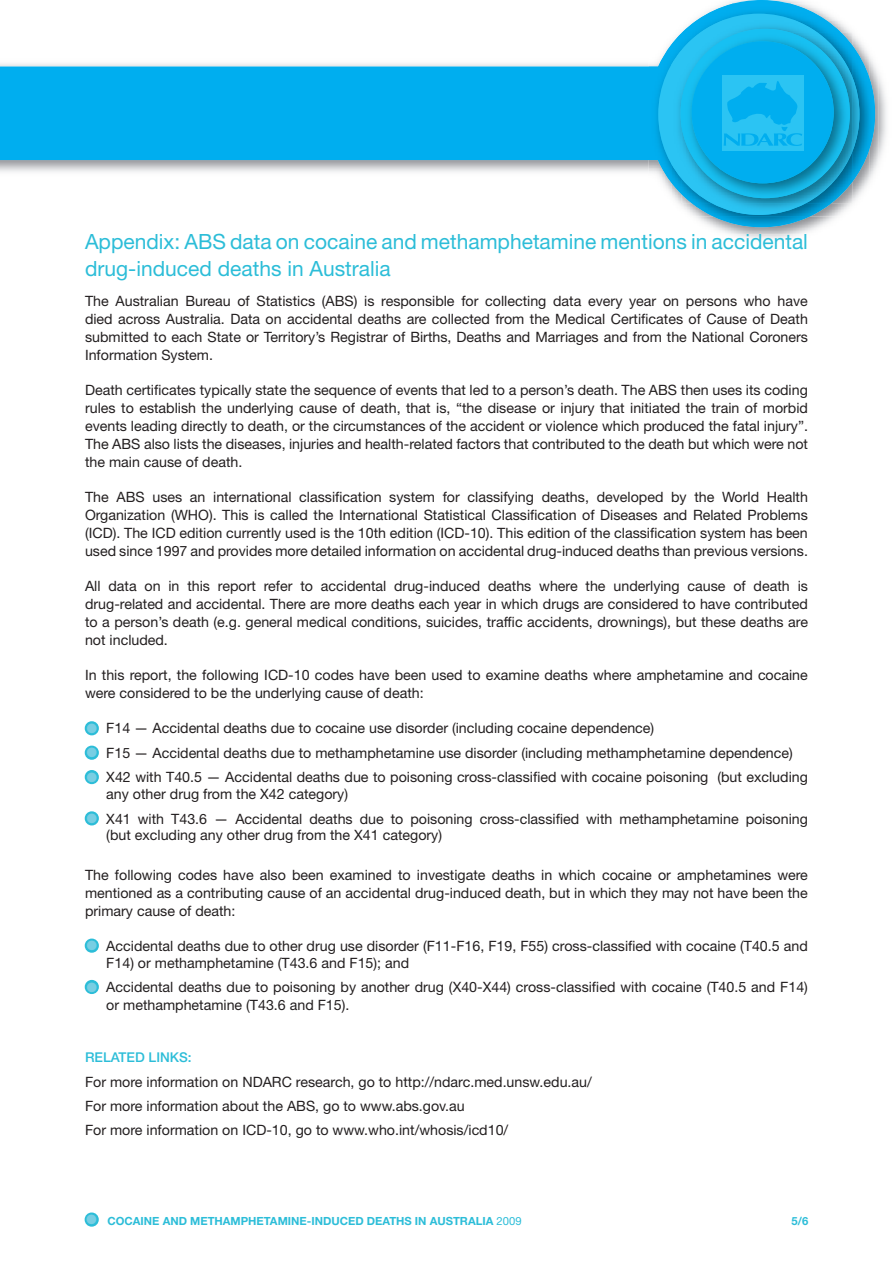
<style>
.page{position:relative;width:893px;height:1263px;background:#fff}
.page>*{position:absolute;margin:0;border:0;box-sizing:border-box;transform-origin:0 0}
._01__Header_1{font:21px/27px "Helvetica Neue LT Std";color:#2cbdd8}
._02__Body{font:14.25px/18px "Helvetica Neue LT Std";color:#231f20;text-align:justify}
._02__Bullet_1{font:14.25px/17px "Helvetica Neue LT Std";color:#231f20}
._02__Bullet_LAST{font:14.25px/17px "Helvetica Neue LT Std";color:#231f20}
._01__Header_2{font:500 13.5px "Helvetica Neue LT Std";color:#2cbdd8}
.t1{font:700 11.25px "Helvetica Neue LT Std";color:#2cbdd8}
.s1{font-weight:900;font-size:27px;color:#78cee3}
.s2{font-weight:400}
</style>
<div class="page">
<svg style="left:0;top:0;width:805px;height:172px;fill:#00aeef"></svg>
<img style="left:713px;top:66px;width:165px;height:169px">
<img style="left:649px;top:4px;width:226px;height:223px">
<div style="left:658px;top:14px;width:201px;height:201px;background:#2bc4f3;border-radius:50%"></div>
<img style="left:671px;top:20px;width:198px;height:197px">
<img style="left:671px;top:20px;width:188px;height:195px">
<img style="left:682px;top:32px;width:171px;height:171px">
<img style="left:682px;top:32px;width:168px;height:166px">
<div style="left:692px;top:41px;width:142px;height:142px;background:#00aeef;border-radius:50%"></div>
<div style="left:722px;top:75px;width:81px;height:75px;background:#2bc4f3"></div>
<svg style="left:724px;top:81px;width:78px;height:65px"></svg>
<div style="left:85px;top:1212px;width:14px;height:15px;border:4px solid #2cbdd8;border-radius:50%"></div>
<div style="left:85px;top:721px;width:14px;height:14px;border:4px solid #2cbdd8;border-radius:50%"></div>
<div style="left:85px;top:746px;width:14px;height:14px;border:4px solid #2cbdd8;border-radius:50%"></div>
<div style="left:85px;top:770px;width:14px;height:14px;border:4px solid #2cbdd8;border-radius:50%"></div>
<div style="left:85px;top:811px;width:14px;height:14px;border:4px solid #2cbdd8;border-radius:50%"></div>
<div style="left:85px;top:938px;width:14px;height:15px;border:4px solid #2cbdd8;border-radius:50%"></div>
<div style="left:85px;top:980px;width:14px;height:14px;border:4px solid #2cbdd8;border-radius:50%"></div>
<p class="_01__Header_1" style="left:85px;top:227px;width:724px">Appendix: ABS data on cocaine and methamphetamine mentions in accidental drug-induced deaths in Australia</p>
<p class="_02__Body" style="left:85px;top:292px;width:724px">The Australian Bureau of Statistics (ABS) is responsible for collecting data every year on persons who have died across Australia. Data on accidental deaths are collected from the Medical Certificates of Cause of Death submitted to each State or Territory’s Registrar of Births, Deaths and Marriages and from the National Coroners Information System.</p>
<p class="_02__Body" style="left:85px;top:381px;width:724px">Death certificates typically state the sequence of events that led to a person’s death. The ABS then uses its coding rules to establish the underlying cause of death, that is, “the disease or injury that initiated the train of morbid events leading directly to death, or the circumstances of the accident or violence which produced the fatal injury”.<br>The ABS also lists the diseases, injuries and health-related factors that contributed to the death but which were not the main cause of death.</p>
<p class="_02__Body" style="left:85px;top:488px;width:724px">The ABS uses an international classification system for classifying deaths, developed by the World Health Organization (WHO). This is called the International Statistical Classification of Diseases and Related Problems (ICD). The ICD edition currently used is the 10th edition (ICD-10). This edition of the classification system has been used since 1997 and provides more detailed information on accidental drug-induced deaths than previous versions.</p>
<p class="_02__Body" style="left:85px;top:577px;width:724px">All data on in this report refer to accidental drug-induced deaths where the underlying cause of death is drug-related and accidental. There are more deaths each year in which drugs are considered to have contributed to a person’s death (e.g. general medical conditions, suicides, traffic accidents, drownings), but these deaths are not included.</p>
<p class="_02__Body" style="left:85px;top:666px;width:724px">In this report, the following ICD-10 codes have been used to examine deaths where amphetamine and cocaine were considered to be the underlying cause of death:</p>
<p class="_02__Bullet_1" style="left:85px;top:720px;width:571px"><span class="s1">•</span> F14 — Accidental deaths due to cocaine use disorder (including cocaine dependence)</p>
<p class="_02__Bullet_1" style="left:85px;top:744px;width:709px"><span class="s1">•</span> F15 — Accidental deaths due to methamphetamine use disorder (including methamphetamine dependence)</p>
<p class="_02__Bullet_1" style="left:106px;top:768px;width:703px;text-indent:-21px"><span class="s1">•</span> X42 with T40.5 — Accidental deaths due to poisoning cross-classified with cocaine poisoning (but excluding any other drug from the X42 category)</p>
<p class="_02__Bullet_LAST" style="left:106px;top:810px;width:703px;text-indent:-21px"><span class="s1">•</span> X41 with T43.6 — Accidental deaths due to poisoning cross-classified with methamphetamine poisoning (but excluding any other drug from the X41 category)</p>
<p class="_02__Body" style="left:85px;top:865px;width:724px">The following codes have also been examined to investigate deaths in which cocaine or amphetamines were mentioned as a contributing cause of an accidental drug-induced death, but in which they may not have been the primary cause of death:</p>
<p class="_02__Bullet_1" style="left:106px;top:937px;width:703px;text-indent:-21px"><span class="s1">•</span> Accidental deaths due to other drug use disorder (F11-F16, F19, F55) cross-classified with cocaine (T40.5 and<br>F14) or methamphetamine (T43.6 and F15); and</p>
<p class="_02__Bullet_LAST" style="left:106px;top:978px;width:703px;line-height:18px;text-indent:-21px"><span class="s1">•</span> Accidental deaths due to poisoning by another drug (X40-X44) cross-classified with cocaine (T40.5 and F14) or methamphetamine (T43.6 and F15).</p>
<p class="_01__Header_2" style="left:85px;top:1049px;width:108px">RELATED LINKS:</p>
<p class="_02__Bullet_1" style="left:85px;top:1073px;width:508px">For more information on NDARC research, go to http://ndarc.med.unsw.edu.au/</p>
<p class="_02__Bullet_1" style="left:85px;top:1097px;width:381px">For more information about the ABS, go to www.abs.gov.au</p>
<p class="_02__Bullet_1" style="left:85px;top:1121px;width:425px">For more information on ICD-10, go to www.who.int/whosis/icd10/</p>
<p class="t1" style="left:85px;top:1214px;width:438px"><span class="s1">•</span> COCAINE AND METHAMPHETAMINE-INDUCED DEATHS IN AUSTRALIA <span class="s2">2009</span></p>
<p class="t1" style="left:791px;top:1214px;width:18px">5/6</p>
</div>
